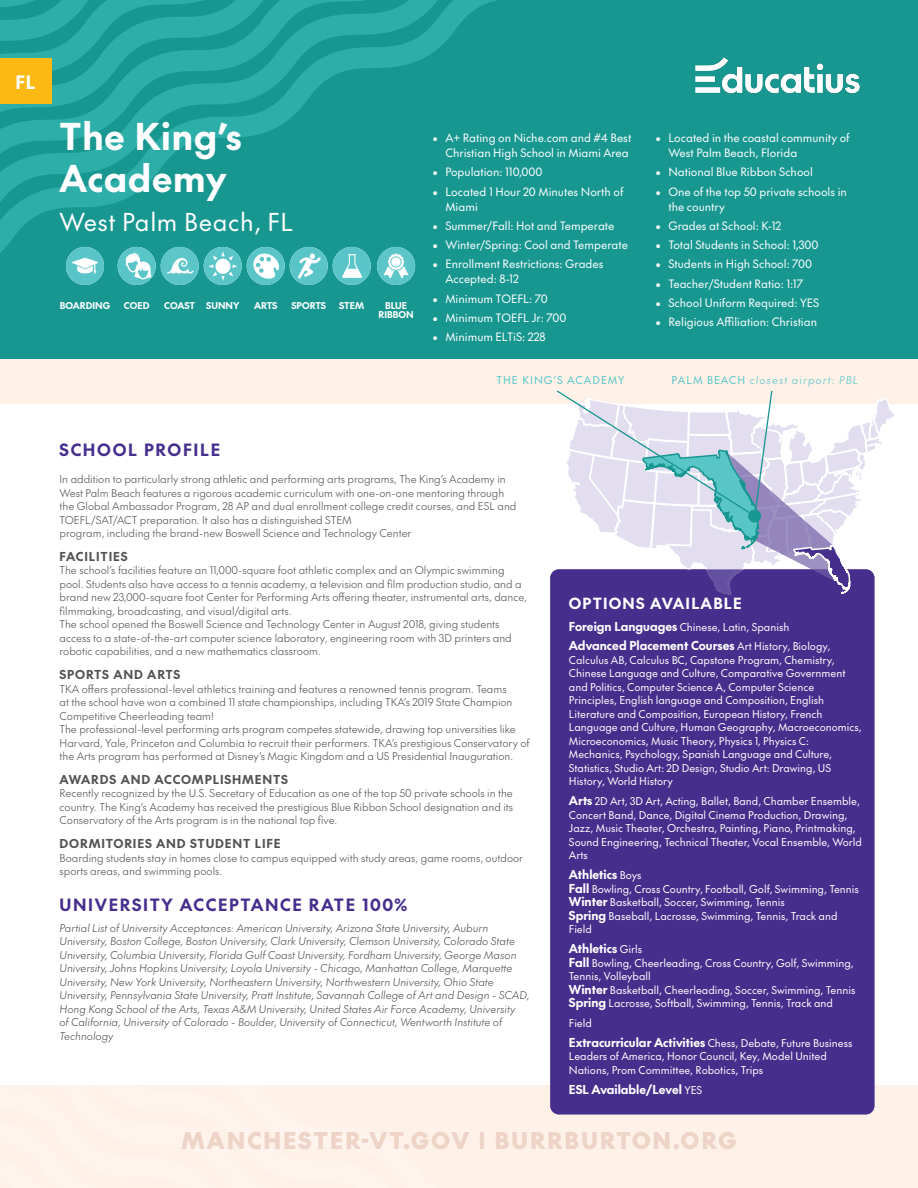
<style>
.page{position:relative;width:918px;height:1188px;background:#fff}
.page>*{position:absolute;margin:0;border:0;box-sizing:border-box;transform-origin:0 0}
.t1{font:700 36px/42px "The Future";letter-spacing:.025em;color:#fff}
.t2{font:24px "The Future";letter-spacing:.025em;color:#fff}
.t3{font:900 22.5px "The Future";letter-spacing:.1em;color:#eed3c7}
.t4{font:700 18px "The Future";color:#fff}
.t5{font:700 16.5px "The Future";letter-spacing:.1em;color:#462e8d}
.t6{font:700 15px "The Future";letter-spacing:.08em;color:#fff}
.t7{font:700 12px "The Future";color:#fff}
.t8{font:700 12px "The Future";letter-spacing:.07em;color:#515254}
.t9{font:11.25px/15px "The Future";color:#fff}
.t10{font:300 10.5px/13.5px "The Future";color:#515254}
.t11{font:10.5px/13.5px "The Future";color:#fff}
.t12{font:italic 300 10.5px/13.5px "The Future";color:#515254}
.t13{font:italic 300 10.5px "The Future";letter-spacing:.1em;color:#58c5c7}
.t14{font:10.5px "The Future";letter-spacing:.1em;color:#58c5c7}
.t15{font:700 9.15px/9.1px "The Future";color:#fff;text-align:center}
.s1{font-weight:400;font-style:normal}
.s2{font-weight:700;font-size:12px}
.s3{font-weight:400;font-size:10.5px}
</style>
<div class="page">
<div style="left:0;top:273px;width:918px;height:915px;background:#fef1e8"></div>
<div style="left:0;top:404px;width:918px;height:681px;background:#fff"></div>
<div style="left:0;top:0;width:918px;height:359px;background:#189791"></div>
<svg style="left:0;top:0;width:497px;height:259px"></svg>
<div style="left:0;top:59px;width:51px;height:45px;background:#fdb913"></div>
<img style="left:695px;top:57px;width:165px;height:37px">
<div style="left:550px;top:569px;width:324px;height:545px;background:#462e8d;border-radius:9px"></div>
<img style="left:118px;top:247px;width:38px;height:38px;border-radius:19px">
<img style="left:247px;top:247px;width:38px;height:38px;border-radius:19px">
<img style="left:290px;top:247px;width:38px;height:38px;border-radius:19px">
<img style="left:66px;top:247px;width:38px;height:38px;border-radius:19px">
<svg style="left:555px;top:390px;width:339px;height:227px"></svg>
<img style="left:161px;top:247px;width:38px;height:38px;border-radius:19px">
<img style="left:333px;top:247px;width:38px;height:38px;border-radius:19px">
<img style="left:377px;top:247px;width:38px;height:38px;border-radius:19px">
<img style="left:204px;top:247px;width:38px;height:38px;border-radius:19px">
<h3 class="t4" style="left:16px;top:69px;width:21px">FL</h3>
<h1 class="t1" style="left:60px;top:114px;width:184px">The King’s<br>Academy</h1>
<h2 class="t2" style="left:60px;top:205px;width:236px">West Palm Beach, FL</h2>
<p class="t15" style="left:60px;top:301px;width:52px">BOARDING</p>
<p class="t15" style="left:124px;top:301px;width:27px">COED</p>
<p class="t15" style="left:164px;top:301px;width:32px">COAST</p>
<p class="t15" style="left:254px;top:301px;width:25px">ARTS</p>
<p class="t15" style="left:291px;top:301px;width:36px">SPORTS</p>
<p class="t15" style="left:339px;top:301px;width:26px">STEM</p>
<p class="t15" style="left:379px;top:301px;width:37px">BLUE<br>RIBBON</p>
<p class="t15" style="left:206px;top:301px;width:35px">SUNNY</p>
<p class="t9" style="left:433px;top:130px;width:200px;text-align:right">• A+ Rating on Niche.com and #4 Best<br>Christian High School in Miami Area</p>
<p class="t9" style="left:433px;top:164px;width:111px">• Population: 110,000</p>
<p class="t9" style="left:445px;top:184px;width:180px;text-indent:-13px">• Located 1 Hour 20 Minutes North of<br>Miami</p>
<p class="t9" style="left:433px;top:218px;width:183px">• Summer/Fall: Hot and Temperate</p>
<p class="t9" style="left:433px;top:237px;width:197px">• Winter/Spring: Cool and Temperate</p>
<p class="t9" style="left:445px;top:256px;width:160px;text-indent:-13px">• Enrollment Restrictions: Grades<br>Accepted: 8-12</p>
<p class="t9" style="left:433px;top:291px;width:117px">• Minimum TOEFL: 70</p>
<p class="t9" style="left:433px;top:310px;width:135px">• Minimum TOEFL Jr: 700</p>
<p class="t9" style="left:433px;top:329px;width:114px">• Minimum ELTiS: 228</p>
<p class="t9" style="left:668px;top:130px;width:183px;text-indent:-13px">• Located in the coastal community of<br>West Palm Beach, Florida</p>
<p class="t9" style="left:656px;top:164px;width:159px">• National Blue Ribbon School</p>
<p class="t9" style="left:668px;top:184px;width:180px;text-indent:-13px">• One of the top 50 private schools in the country</p>
<p class="t9" style="left:656px;top:218px;width:127px">• Grades at School: K-12</p>
<p class="t9" style="left:656px;top:237px;width:164px">• Total Students in School: 1,300</p>
<p class="t9" style="left:656px;top:256px;width:158px">• Students in High School: 700</p>
<p class="t9" style="left:656px;top:276px;width:149px">• Teacher/Student Ratio: 1:17</p>
<p class="t9" style="left:656px;top:295px;width:165px">• School Uniform Required: YES</p>
<p class="t9" style="left:656px;top:314px;width:163px">• Religious Affiliation: Christian</p>
<p class="t14" style="left:496px;top:373px;width:130px">THE KING’S ACADEMY</p>
<p class="t13" style="left:672px;top:373px;width:188px"><span class="s1">PALM BEACH</span> closest airport: PBL</p>
<h3 class="t5" style="left:60px;top:438px;width:162px">SCHOOL PROFILE</h3>
<p class="t10" style="left:60px;top:472px;width:458px">In addition to particularly strong athletic and performing arts programs, The King’s Academy in West Palm Beach features a rigorous academic curriculum with one-on-one mentoring through the Global Ambassador Program, 28 AP and dual enrollment college credit courses, and ESL and TOEFL/SAT/ACT preparation. It also has a distinguished STEM<br>program, including the brand-new Boswell Science and Technology Center</p>
<p class="t8" style="left:60px;top:548px;width:70px">FACILITIES</p>
<p class="t10" style="left:60px;top:564px;width:469px">The school’s facilities feature an 11,000-square foot athletic complex and an Olympic swimming pool. Students also have access to a tennis academy, a television and film production studio, and a brand new 23,000-square foot Center for Performing Arts offering theater, instrumental arts, dance, filmmaking, broadcasting, and visual/digital arts.<br>The school opened the Boswell Science and Technology Center in August 2018, giving students access to a state-of-the-art computer science laboratory, engineering room with 3D printers and robotic capabilities, and a new mathematics classroom.</p>
<p class="t8" style="left:60px;top:666px;width:122px">SPORTS AND ARTS</p>
<p class="t10" style="left:60px;top:682px;width:472px">TKA offers professional-level athletics training and features a renowned tennis program. Teams<br>at the school have won a combined 11 state championships, including TKA’s 2019 State Champion Competitive Cheerleading team!<br>The professional-level performing arts program competes statewide, drawing top universities like Harvard, Yale, Princeton and Columbia to recruit their performers. TKA’s prestigious Conservatory of the Arts program has performed at Disney’s Magic Kingdom and a US Presidential Inauguration.</p>
<p class="t8" style="left:60px;top:771px;width:230px">AWARDS AND ACCOMPLISHMENTS</p>
<p class="t10" style="left:60px;top:787px;width:455px;text-align:justify">Recently recognized by the U.S. Secretary of Education as one of the top 50 private schools in the country. The King’s Academy has received the prestigious Blue Ribbon School designation and its Conservatory of the Arts program is in the national top five.</p>
<p class="t8" style="left:60px;top:835px;width:223px">DORMITORIES AND STUDENT LIFE</p>
<p class="t10" style="left:60px;top:851px;width:465px">Boarding students stay in homes close to campus equipped with study areas, game rooms, outdoor sports areas, and swimming pools.</p>
<h3 class="t5" style="left:60px;top:893px;width:349px">UNIVERSITY ACCEPTANCE RATE 100%</h3>
<p class="t12" style="left:60px;top:921px;width:472px">Partial List of University Acceptances: American University, Arizona State University, Auburn University, Boston College, Boston University, Clark University, Clemson University, Colorado State University, Columbia University, Florida Gulf Coast University, Fordham University, George Mason University, Johns Hopkins University, Loyola University - Chicago, Manhattan College, Marquette University, New York University, Northeastern University, Northwestern University, Ohio State University, Pennsylvania State University, Pratt Institute, Savannah College of Art and Design - SCAD, Hong Kong School of the Arts, Texas A&amp;M University, United States Air Force Academy, University<br>of California, University of Colorado - Boulder, University of Connecticut, Wentworth Institute of Technology</p>
<h3 class="t6" style="left:569px;top:592px;width:174px">OPTIONS AVAILABLE</h3>
<p class="t11" style="left:569px;top:620px;width:222px"><span class="s2">Foreign Languages</span> Chinese, Latin, Spanish</p>
<p class="t7" style="left:569px;top:637px;width:263px">Advanced Placement Courses <span class="s3">Art History, Biology,</span></p>
<p class="t11" style="left:569px;top:653px;width:294px">Calculus AB, Calculus BC, Capstone Program, Chemistry, Chinese Language and Culture, Comparative Government and Politics, Computer Science A, Computer Science Principles, English language and Composition, English Literature and Composition, European History, French Language and Culture, Human Geography, Macroeconomics, Microeconomics, Music Theory, Physics 1, Physics C:<br>Mechanics, Psychology, Spanish Language and Culture, Statistics, Studio Art: 2D Design, Studio Art: Drawing, US History, World History</p>
<p class="t11" style="left:569px;top:794px;width:295px"><span class="s2">Arts</span> 2D Art, 3D Art, Acting, Ballet, Band, Chamber Ensemble, Concert Band, Dance, Digital Cinema Production, Drawing, Jazz, Music Theater, Orchestra, Painting, Piano, Printmaking, Sound Engineering, Technical Theater, Vocal Ensemble, World Arts</p>
<p class="t7" style="left:569px;top:866px;width:74px">Athletics <span class="s3">Boys</span></p>
<p class="t11" style="left:569px;top:882px;width:292px"><span class="s2">Fall</span> Bowling, Cross Country, Football, Golf, Swimming, Tennis <span class="s2">Winter</span> Basketball, Soccer, Swimming, Tennis<br><span class="s2">Spring</span> Baseball, Lacrosse, Swimming, Tennis, Track and Field</p>
<p class="t7" style="left:569px;top:940px;width:75px">Athletics <span class="s3">Girls</span></p>
<p class="t11" style="left:569px;top:956px;width:288px"><span class="s2">Fall</span> Bowling, Cheerleading, Cross Country, Golf, Swimming, Tennis, Volleyball<br><span class="s2">Winter</span> Basketball, Cheerleading, Soccer, Swimming, Tennis <span class="s2">Spring</span> Lacrosse, Softball, Swimming, Tennis, Track and</p>
<p class="t11" style="left:569px;top:1013px;width:285px;line-height:20px">Field<br><span class="s2">Extracurricular Activities</span> Chess, Debate, Future Business</p>
<p class="t11" style="left:569px;top:1049px;width:260px">Leaders of America, Honor Council, Key, Model United<br>Nations, Prom Committee, Robotics, Trips</p>
<p class="t7" style="left:569px;top:1081px;width:135px">ESL Available/Level <span class="s3">YES</span></p>
<h3 class="t3" style="left:181px;top:1124px;width:557px">MANCHESTER-VT.GOV | BURRBURTON.ORG</h3>
</div>
